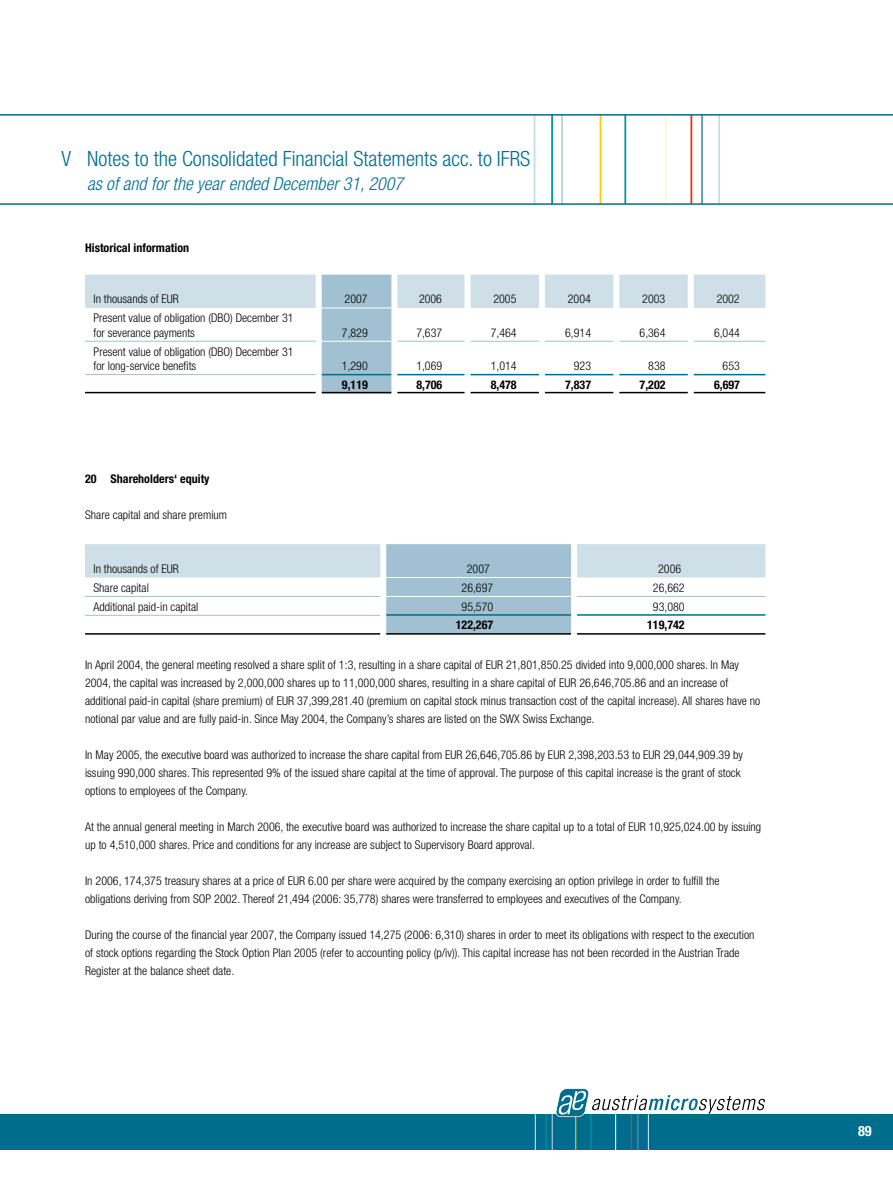
<style>
.page{position:relative;width:893px;height:1191px;background:#fff}
.page>*{position:absolute;margin:0;border:0;box-sizing:border-box;transform-origin:0 0}
.t1{font:300 condensed 21px "Helvetica Neue";color:#006d8e}
.t2{font:italic 300 condensed 18px "Helvetica Neue";letter-spacing:.005em;color:#006d8e}
.t3{font:700 condensed 14.25px "Helvetica Neue";color:#fff}
.t4{font:300 condensed 12px/18px "Helvetica Neue";letter-spacing:.005em;color:#000}
.t5{font:700 condensed 12px "Helvetica Neue";letter-spacing:.005em;color:#000}
</style>
<div class="page">
<div style="left:0;top:1114px;width:893px;height:35px;background:#006d8e"></div>
<hr style="left:615px;top:1114px;width:1px;height:35px;background:#fff5d8">
<hr style="left:552px;top:1114px;width:1px;height:35px;background:#b9d0dd">
<hr style="left:631px;top:1114px;width:1px;height:35px;background:#e53517">
<hr style="left:590px;top:1114px;width:1px;height:35px;background:#0098a1">
<hr style="left:545px;top:1114px;width:2px;height:35px;background:#0098a1">
<hr style="left:575px;top:1114px;width:1px;height:35px;background:#fc0">
<hr style="left:637px;top:1114px;width:1px;height:35px;background:#5c95b0">
<hr style="left:535px;top:1114px;width:1px;height:35px;background:#bee2e2">
<hr style="left:648px;top:1114px;width:1px;height:35px;background:#bee2e2">
<svg style="left:556px;top:1088px;width:209px;height:29px"></svg>
<svg style="left:0;top:114px;width:893px;height:91px"></svg>
<svg style="left:85px;top:275px;width:680px;height:33px;background:#cadce5"></svg>
<svg style="left:85px;top:309px;width:680px;height:83px"></svg>
<hr style="left:393px;top:341px;width:75px;height:1px;background:#a1c1d2">
<hr style="left:468px;top:341px;width:74px;height:1px;background:#a1c1d2">
<hr style="left:542px;top:341px;width:75px;height:1px;background:#a1c1d2">
<hr style="left:617px;top:341px;width:74px;height:1px;background:#a1c1d2">
<hr style="left:691px;top:341px;width:74px;height:1px;background:#a1c1d2">
<hr style="left:319px;top:341px;width:74px;height:1px;background:#fff">
<hr style="left:85px;top:341px;width:234px;height:1px;background:#a1c1d2">
<hr style="left:85px;top:374px;width:234px;height:1px;background:#a1c1d2">
<hr style="left:85px;top:392px;width:680px;height:1px;background:#000">
<hr style="left:319px;top:374px;width:446px;height:1px;background:#006d8e">
<div style="left:316px;top:269px;width:6px;height:132px;background:#fff"></div>
<div style="left:391px;top:270px;width:6px;height:131px;background:#fff"></div>
<div style="left:465px;top:271px;width:6px;height:130px;background:#fff"></div>
<div style="left:539px;top:269px;width:6px;height:132px;background:#fff"></div>
<div style="left:613px;top:271px;width:6px;height:130px;background:#fff"></div>
<div style="left:688px;top:269px;width:6px;height:132px;background:#fff"></div>
<svg style="left:85px;top:544px;width:680px;height:89px"></svg>
<hr style="left:85px;top:596px;width:298px;height:1px;background:#a1c1d2">
<hr style="left:85px;top:615px;width:298px;height:1px;background:#a1c1d2">
<hr style="left:85px;top:633px;width:680px;height:1px;background:#000">
<hr style="left:382px;top:614px;width:383px;height:1px;background:#006d8e">
<div style="left:380px;top:538px;width:6px;height:103px;background:#fff"></div>
<div style="left:571px;top:538px;width:6px;height:103px;background:#fff"></div>
<h1 class="t1" style="left:62px;top:146px;width:470px">V Notes to the Consolidated Financial Statements acc. to IFRS</h1>
<h2 class="t2" style="left:87px;top:173px;width:317px">as of and for the year ended December 31, 2007</h2>
<p class="t5" style="left:85px;top:240px;width:106px">Historical information</p>
<p class="t4" style="left:94px;top:290px;width:87px">In thousands of EUR</p>
<p class="t4" style="left:345px;top:290px;width:25px">2007</p>
<p class="t4" style="left:419px;top:290px;width:25px">2006</p>
<p class="t4" style="left:493px;top:290px;width:25px">2005</p>
<p class="t4" style="left:568px;top:290px;width:25px">2004</p>
<p class="t4" style="left:642px;top:290px;width:25px">2003</p>
<p class="t4" style="left:717px;top:290px;width:25px">2002</p>
<p class="t4" style="left:94px;top:311px;width:202px;line-height:14.4px">Present value of obligation (DBO) December 31 for severance payments</p>
<p class="t4" style="left:342px;top:323px;width:27px">7,829</p>
<p class="t4" style="left:416px;top:323px;width:27px">7,637</p>
<p class="t4" style="left:491px;top:323px;width:27px">7,464</p>
<p class="t4" style="left:565px;top:323px;width:27px">6,914</p>
<p class="t4" style="left:640px;top:323px;width:27px">6,364</p>
<p class="t4" style="left:714px;top:323px;width:27px">6,044</p>
<p class="t4" style="left:94px;top:344px;width:202px;line-height:14.4px">Present value of obligation (DBO) December 31 for long-service benefits</p>
<p class="t5" style="left:85px;top:471px;width:126px">20 Shareholders‘ equity</p>
<p class="t4" style="left:85px;top:505px;width:144px">Share capital and share premium</p>
<p class="t4" style="left:342px;top:356px;width:27px">1,290</p>
<p class="t4" style="left:416px;top:356px;width:27px">1,069</p>
<p class="t4" style="left:491px;top:356px;width:27px">1,014</p>
<p class="t4" style="left:574px;top:356px;width:19px">923</p>
<p class="t4" style="left:648px;top:356px;width:19px">838</p>
<p class="t4" style="left:723px;top:356px;width:19px">653</p>
<p class="t5" style="left:342px;top:377px;width:27px">9,119</p>
<p class="t5" style="left:416px;top:377px;width:27px">8,706</p>
<p class="t5" style="left:491px;top:377px;width:27px">8,478</p>
<p class="t5" style="left:565px;top:377px;width:27px">7,837</p>
<p class="t5" style="left:640px;top:377px;width:27px">7,202</p>
<p class="t5" style="left:714px;top:377px;width:27px">6,697</p>
<p class="t4" style="left:94px;top:559px;width:87px">In thousands of EUR</p>
<p class="t4" style="left:467px;top:559px;width:25px">2007</p>
<p class="t4" style="left:658px;top:559px;width:25px">2006</p>
<p class="t4" style="left:94px;top:578px;width:57px">Share capital</p>
<p class="t4" style="left:462px;top:578px;width:33px">26,697</p>
<p class="t4" style="left:653px;top:578px;width:33px">26,662</p>
<p class="t4" style="left:94px;top:597px;width:106px">Additional paid-in capital</p>
<p class="t4" style="left:462px;top:597px;width:33px">95,570</p>
<p class="t4" style="left:653px;top:597px;width:33px">93,080</p>
<p class="t5" style="left:456px;top:618px;width:39px">122,267</p>
<p class="t5" style="left:647px;top:618px;width:39px">119,742</p>
<p class="t4" style="left:85px;top:655px;width:677px">In April 2004, the general meeting resolved a share split of 1:3, resulting in a share capital of EUR 21,801,850.25 divided into 9,000,000 shares. In May 2004, the capital was increased by 2,000,000 shares up to 11,000,000 shares, resulting in a share capital of EUR 26,646,705.86 and an increase of additional paid-in capital (share premium) of EUR 37,399,281.40 (premium on capital stock minus transaction cost of the capital increase). All shares have no notional par value and are fully paid-in. Since May 2004, the Company’s shares are listed on the SWX Swiss Exchange.</p>
<p class="t4" style="left:85px;top:745px;width:659px">In May 2005, the executive board was authorized to increase the share capital from EUR 26,646,705.86 by EUR 2,398,203.53 to EUR 29,044,909.39 by issuing 990,000 shares. This represented 9% of the issued share capital at the time of approval. The purpose of this capital increase is the grant of stock options to employees of the Company.</p>
<p class="t4" style="left:85px;top:817px;width:678px">At the annual general meeting in March 2006, the executive board was authorized to increase the share capital up to a total of EUR 10,925,024.00 by issuing up to 4,510,000 shares. Price and conditions for any increase are subject to Supervisory Board approval.</p>
<p class="t4" style="left:85px;top:871px;width:636px">In 2006, 174,375 treasury shares at a price of EUR 6.00 per share were acquired by the company exercising an option privilege in order to fulfill the obligations deriving from SOP 2002. Thereof 21,494 (2006: 35,778) shares were transferred to employees and executives of the Company.</p>
<p class="t4" style="left:85px;top:925px;width:671px">During the course of the financial year 2007, the Company issued 14,275 (2006: 6,310) shares in order to meet its obligations with respect to the execution of stock options regarding the Stock Option Plan 2005 (refer to accounting policy (p/iv)). This capital increase has not been recorded in the Austrian Trade<br>Register at the balance sheet date.</p>
<p class="t3" style="left:858px;top:1122px;width:15px">89</p>
</div>
